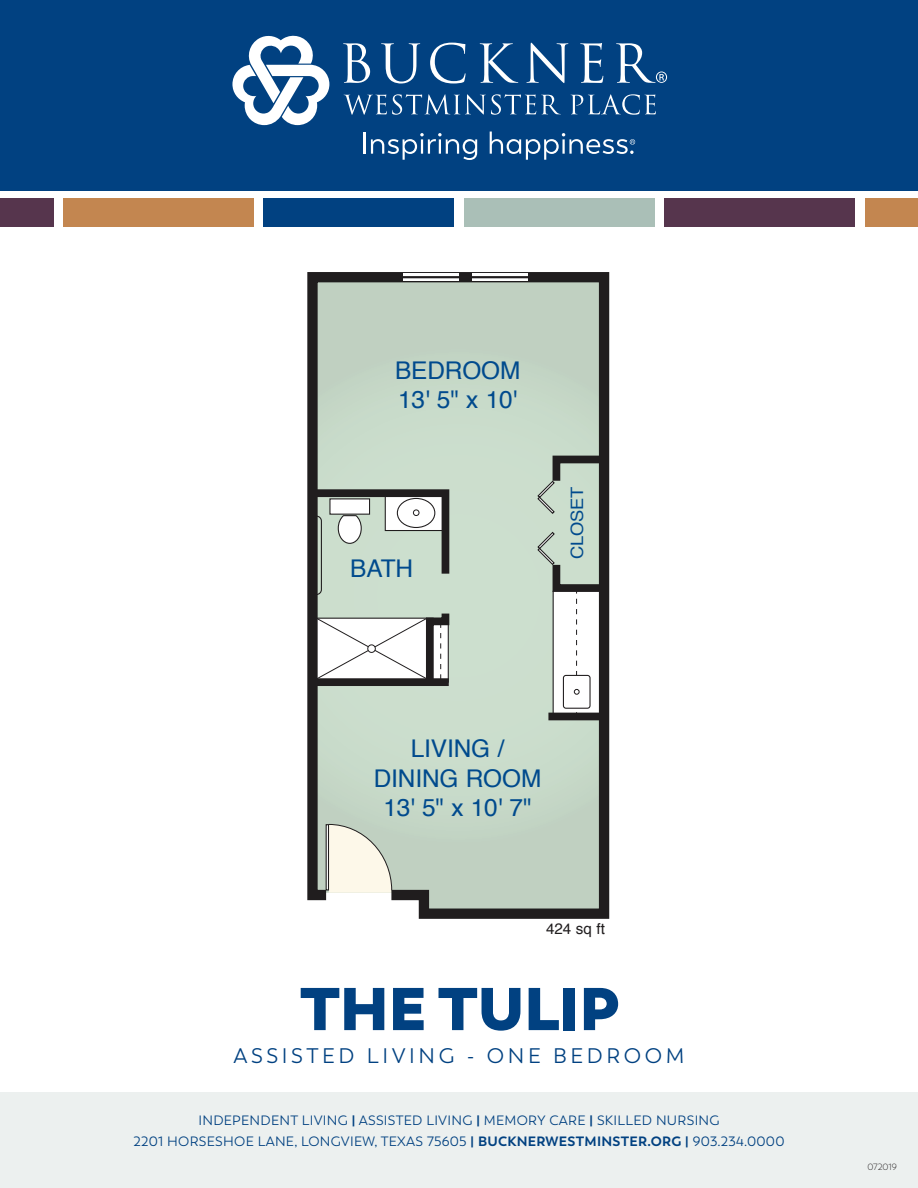
<style>
.page{position:relative;width:918px;height:1188px;background:#fff}
.page>*{position:absolute;margin:0;border:0;box-sizing:border-box;transform-origin:0 0}
.t1{font:800 60px "Trenda";color:#014181}
.t2{font:24.45px/29.2px "Helvetica";letter-spacing:-.005em;color:#004a8d}
.t3{font:21px "Trenda";letter-spacing:.17em;color:#014181}
.t4{font:17.1px "Helvetica";letter-spacing:-.005em;color:#004a8d;scale:1.07 1}
.t5{font:15.15px "Helvetica";color:#201d1e}
.t6{font:13.5px/21px "Trenda";letter-spacing:.02em;color:#014181;text-align:center}
.t7{font:300 9px "Trenda";color:#231f20}
.s1{font-weight:700}
</style>
<div class="page">
<div style="left:0;top:0;width:918px;height:190px;background:#014181"></div>
<div style="left:0;top:1093px;width:918px;height:95px;background:#ecf0ef"></div>
<div style="left:63px;top:199px;width:191px;height:28px;background:#c38650"></div>
<div style="left:264px;top:199px;width:190px;height:28px;background:#014181"></div>
<div style="left:865px;top:199px;width:53px;height:28px;background:#c38650"></div>
<div style="left:0;top:199px;width:53px;height:28px;background:#56354d"></div>
<div style="left:464px;top:199px;width:191px;height:28px;background:#aabfb7"></div>
<div style="left:665px;top:199px;width:190px;height:28px;background:#56354d"></div>
<svg style="left:307px;top:272px;width:302px;height:647px;background:#b4c2b5"></svg>
<svg style="left:307px;top:485px;width:302px;height:239px;background:#becdbf"></svg>
<hr style="left:314px;top:618px;width:120px;height:1px;background:#201d1e">
<svg style="left:313px;top:617px;width:120px;height:61px"></svg>
<div style="left:368px;top:645px;width:7px;height:7px;background:#fff;border-radius:50%"></div>
<div style="left:368px;top:645px;width:8px;height:8px;border:1px solid #201d1e;border-radius:50%"></div>
<div style="left:311px;top:516px;width:11px;height:79px;border:1px solid #201d1e;border-radius:5px"></div>
<svg style="left:328px;top:824px;width:64px;height:69px;background:#e7e7d8"></svg>
<svg style="left:472px;top:273px;width:56px;height:8px"></svg>
<hr style="left:471px;top:276px;width:57px;height:2px;background:#201d1e">
<svg style="left:404px;top:273px;width:55px;height:8px"></svg>
<hr style="left:403px;top:276px;width:57px;height:2px;background:#201d1e">
<hr style="left:448px;top:621px;width:1px;height:62px;background:#201d1e">
<div style="left:309px;top:678px;width:140px;height:8px;background:#201d1e"></div>
<hr style="left:553px;top:591px;width:1px;height:125px;background:#201d1e">
<svg style="left:549px;top:452px;width:60px;height:263px"></svg>
<svg style="left:440px;top:623px;width:1px;height:56px"></svg>
<svg style="left:232px;top:36px;width:97px;height:89px"></svg>
<svg style="left:343px;top:43px;width:324px;height:41px"></svg>
<svg style="left:344px;top:94px;width:217px;height:21px"></svg>
<svg style="left:571px;top:94px;width:85px;height:21px"></svg>
<hr style="left:363px;top:132px;width:2px;height:22px;background:#fff">
<svg style="left:371px;top:133px;width:106px;height:27px"></svg>
<svg style="left:490px;top:132px;width:145px;height:28px"></svg>
<h2 class="t2" style="left:395px;top:357px;width:127px">BEDROOM<br>13' 5" x 10'</h2>
<h2 class="t2" style="left:350px;top:554px;width:64px">BATH</h2>
<p class="t4" style="left:564px;top:559px;width:69px;rotate:-90deg">CLOSET</p>
<h2 class="t2" style="left:374px;top:735px;width:169px;text-align:center">LIVING /<br>DINING ROOM<br>13' 5" x 10' 7"</h2>
<p class="t5" style="left:546px;top:917px;width:60px">424 sq ft</p>
<h1 class="t1" style="left:300px;top:970px;width:321px">THE TULIP</h1>
<h3 class="t3" style="left:233px;top:1044px;width:453px">ASSISTED LIVING - ONE BEDROOM</h3>
<p class="t6" style="left:133px;top:1110px;width:653px">INDEPENDENT LIVING <span class="s1">|</span> ASSISTED LIVING <span class="s1">|</span> MEMORY CARE <span class="s1">|</span> SKILLED NURSING<br>2201 HORSESHOE LANE, LONGVIEW, TEXAS 75605 <span class="s1">| BUCKNERWESTMINSTER.ORG |</span> 903.234.0000</p>
<p class="t7" style="left:867px;top:1161px;width:31px">072019</p>
</div>
